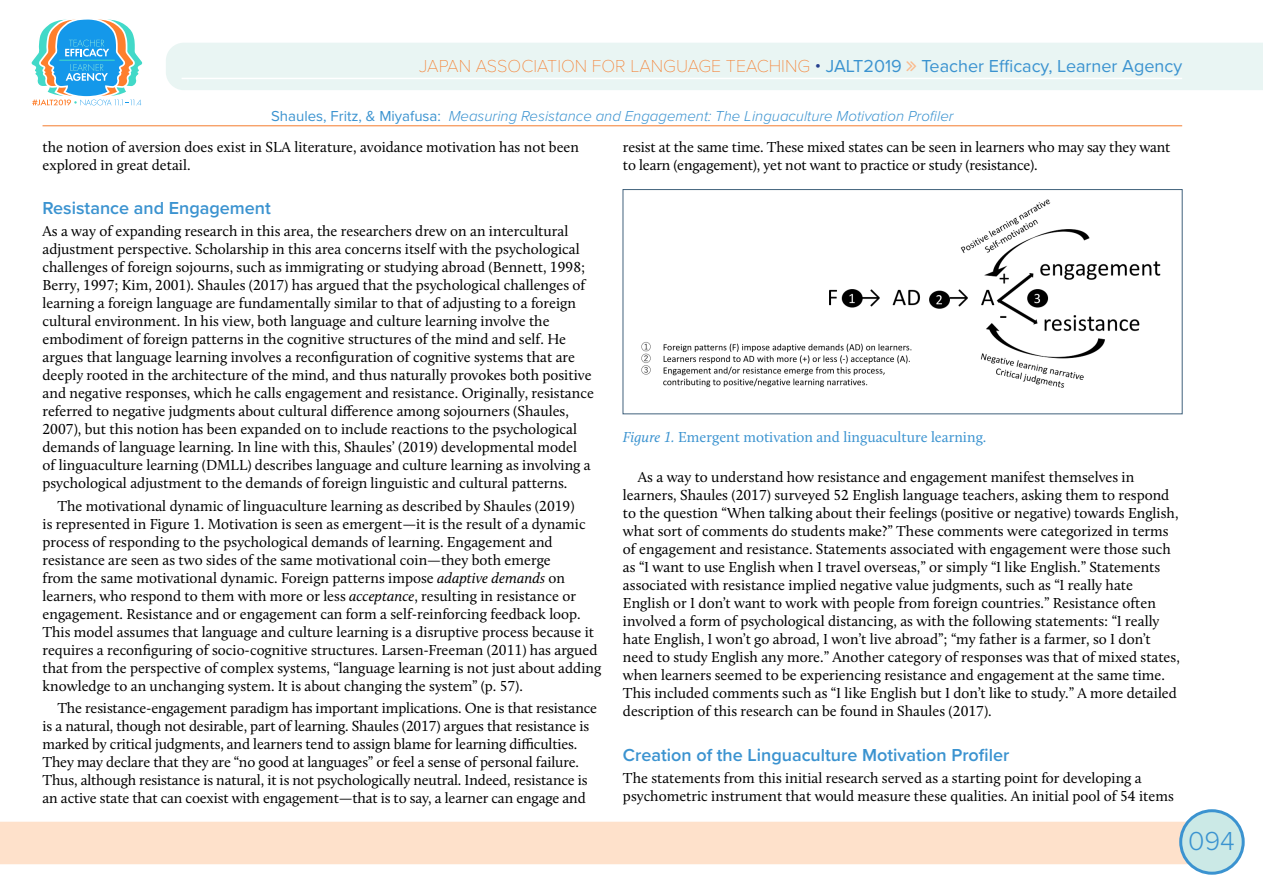
<style>
.page{position:relative;width:1263px;height:893px;background:#fff}
.page>*{position:absolute;margin:0;border:0;box-sizing:border-box;transform-origin:0 0}
.t1{font:300 27px "Proxima Nova";color:#3b93d0}
.t2{font:18px "Proxima Nova";color:#3b93d0}
.t3{font:600 18px "Proxima Nova";color:#3b93d0}
.t4{font:15px/18px "Calluna";color:#000}
.t5{font:italic 300 15px "Proxima Nova";color:#3b93d0}
.t6{font:15px "Calluna";color:#3b93d0}
.s1{font-family:"Proxima Nova T";font-weight:100;color:#f57d2e}
.s2{font-weight:300;color:#25408f}
.s3{font-weight:400;font-style:normal}
.s4{font-style:italic}
</style>
<div class="page">
<div style="left:0;top:822px;width:1190px;height:42px;background:#fee1cb"></div>
<div style="left:1181px;top:811px;width:62px;height:62px;background:#cbe9e6;border-radius:50%"></div>
<div style="left:1179px;top:809px;width:66px;height:66px;border:3px solid #3b93d0;border-radius:50%"></div>
<svg style="left:31px;top:19px;width:112px;height:87px"></svg>
<div style="left:166px;top:43px;width:1097px;height:47px;background:#e9f5f3"></div>
<hr style="left:182px;top:78px;width:1000px;height:1px;background:#fff">
<hr style="left:43px;top:126px;width:1139px;height:1px;background:#f57d2e">
<img style="left:641px;top:199px;width:520px;height:189px">
<div style="left:623px;top:189px;width:559px;height:225px;border:1px solid #41627c"></div>
<svg style="left:907px;top:61px;width:9px;height:10px"></svg>
<p class="t2" style="left:419px;top:52px;width:764px"><span class="s1">JAPAN ASSOCIATION FOR LANGUAGE TEACHING</span> <span class="s2">•</span> JALT2019 Teacher Efficacy, Learner Agency</p>
<p class="t5" style="left:271px;top:105px;width:684px"><span class="s3">Shaules, Fritz, &amp; Miyafusa:</span> Measuring Resistance and Engagement: The Linguaculture Motivation Profiler</p>
<p class="t4" style="left:43px;top:137px;width:538px">the notion of aversion does exist in SLA literature, avoidance motivation has not been explored in great detail.</p>
<p class="t3" style="left:43px;top:195px;width:230px">Resistance and Engagement</p>
<p class="t4" style="left:43px;top:222px;width:553px">As a way of expanding research in this area, the researchers drew on an intercultural adjustment perspective. Scholarship in this area concerns itself with the psychological challenges of foreign sojourns, such as immigrating or studying abroad (Bennett, 1998; Berry, 1997; Kim, 2001). Shaules (2017) has argued that the psychological challenges of learning a foreign language are fundamentally similar to that of adjusting to a foreign cultural environment. In his view, both language and culture learning involve the embodiment of foreign patterns in the cognitive structures of the mind and self. He argues that language learning involves a reconfiguration of cognitive systems that are deeply rooted in the architecture of the mind, and thus naturally provokes both positive and negative responses, which he calls engagement and resistance. Originally, resistance referred to negative judgments about cultural difference among sojourners (Shaules, 2007), but this notion has been expanded on to include reactions to the psychological demands of language learning. In line with this, Shaules’ (2019) developmental model<br>of linguaculture learning (DMLL) describes language and culture learning as involving a psychological adjustment to the demands of foreign linguistic and cultural patterns.</p>
<p class="t4" style="left:43px;top:496px;width:560px;text-indent:15px">The motivational dynamic of linguaculture learning as described by Shaules (2019)<br>is represented in Figure 1. Motivation is seen as emergent—it is the result of a dynamic process of responding to the psychological demands of learning. Engagement and resistance are seen as two sides of the same motivational coin—they both emerge<br>from the same motivational dynamic. Foreign patterns impose <span class="s4">adaptive demands</span> on learners, who respond to them with more or less <span class="s4">acceptance</span>, resulting in resistance or engagement. Resistance and or engagement can form a self-reinforcing feedback loop.<br>This model assumes that language and culture learning is a disruptive process because it requires a reconfiguring of socio-cognitive structures. Larsen-Freeman (2011) has argued that from the perspective of complex systems, “language learning is not just about adding knowledge to an unchanging system. It is about changing the system” (p. 57).</p>
<p class="t4" style="left:43px;top:699px;width:556px;text-indent:15px">The resistance-engagement paradigm has important implications. One is that resistance is a natural, though not desirable, part of learning. Shaules (2017) argues that resistance is marked by critical judgments, and learners tend to assign blame for learning difficulties.<br>They may declare that they are “no good at languages” or feel a sense of personal failure.<br>Thus, although resistance is natural, it is not psychologically neutral. Indeed, resistance is an active state that can coexist with engagement—that is to say, a learner can engage and</p>
<p class="t4" style="left:623px;top:137px;width:549px">resist at the same time. These mixed states can be seen in learners who may say they want to learn (engagement), yet not want to practice or study (resistance).</p>
<p class="t6" style="left:623px;top:428px;width:365px"><span class="s4">Figure 1.</span> Emergent motivation and linguaculture learning.</p>
<p class="t4" style="left:623px;top:468px;width:558px;text-indent:15px">As a way to understand how resistance and engagement manifest themselves in learners, Shaules (2017) surveyed 52 English language teachers, asking them to respond to the question “When talking about their feelings (positive or negative) towards English, what sort of comments do students make?” These comments were categorized in terms of engagement and resistance. Statements associated with engagement were those such as “I want to use English when I travel overseas,” or simply “I like English.” Statements associated with resistance implied negative value judgments, such as “I really hate English or I don’t want to work with people from foreign countries.” Resistance often involved a form of psychological distancing, as with the following statements: “I really hate English, I won’t go abroad, I won’t live abroad”; “my father is a farmer, so I don’t need to study English any more.” Another category of responses was that of mixed states, when learners seemed to be experiencing resistance and engagement at the same time.<br>This included comments such as “I like English but I don’t like to study.” A more detailed description of this research can be found in Shaules (2017).</p>
<p class="t3" style="left:623px;top:741px;width:388px">Creation of the Linguaculture Motivation Profiler</p>
<p class="t4" style="left:623px;top:769px;width:552px">The statements from this initial research served as a starting point for developing a psychometric instrument that would measure these qualities. An initial pool of 54 items</p>
<h1 class="t1" style="left:1188px;top:820px;width:48px">094</h1>
</div>
